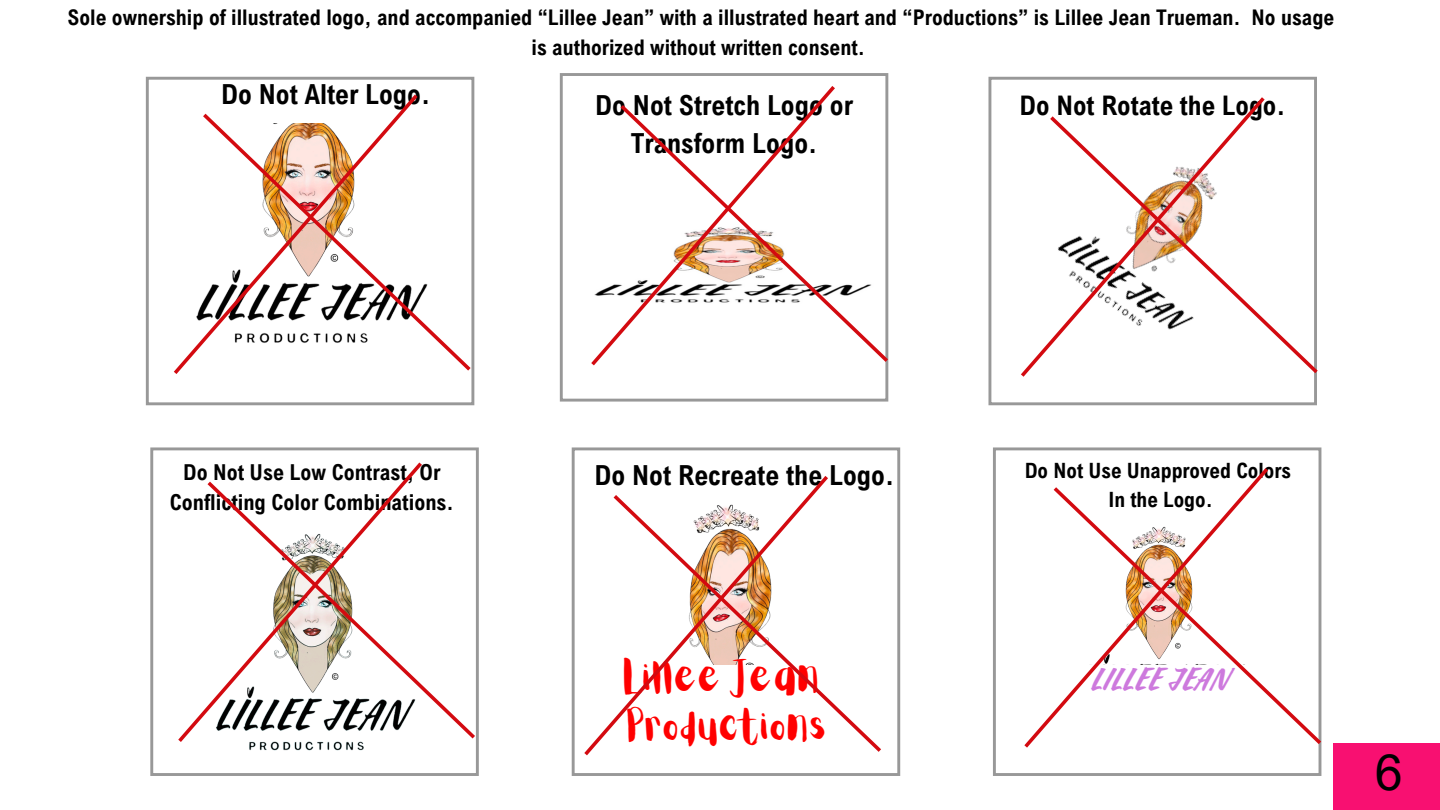
<style>
.page{position:relative;width:1440px;height:810px;background:#fff}
.page>*{position:absolute;margin:0;border:0;box-sizing:border-box;transform-origin:0 0}
.t1{font:50px "Arial MT Pro";color:#000}
.t2{font:35.6px/49.5px "Aloja Extended";color:#f00}
.t3{font:27.9px "Quotes Script";letter-spacing:.085em;color:#cd79dd}
.t4{font:700 27.6px/38.5px "Arial Nova Cond";color:#000;text-align:center}
.t5{font:700 27px "Arial Nova Cond";color:#000}
.t6{font:700 22px "Arial Nova Cond";color:#000}
.t7{font:700 21.6px/30.1px "Arial Nova Cond";color:#000;text-align:center}
.t8{font:700 21.1px "Arial Nova Cond";color:#000}
</style>
<div class="page">
<div style="left:1333px;top:743px;width:107px;height:67px;background:#f81071"></div>
<div style="left:146px;top:77px;width:328px;height:328px;border:3px solid #989898"></div>
<div style="left:988px;top:77px;width:329px;height:328px;border:3px solid #989898"></div>
<div style="left:560px;top:73px;width:328px;height:329px;border:3px solid #989898"></div>
<div style="left:150px;top:447px;width:329px;height:329px;border:3px solid #989898"></div>
<div style="left:572px;top:447px;width:328px;height:329px;border:3px solid #989898"></div>
<div style="left:993px;top:447px;width:328px;height:329px;border:3px solid #989898"></div>
<img style="left:208px;top:746px;width:213px;height:30px">
<svg style="left:199px;top:110px;width:275px;height:264px"></svg>
<svg style="left:591px;top:86px;width:244px;height:280px"></svg>
<svg style="left:617px;top:101px;width:272px;height:265px"></svg>
<svg style="left:1046px;top:113px;width:272px;height:264px"></svg>
<svg style="left:178px;top:462px;width:244px;height:284px"></svg>
<svg style="left:204px;top:478px;width:275px;height:264px"></svg>
<svg style="left:1050px;top:484px;width:272px;height:264px"></svg>
<svg style="left:610px;top:491px;width:271px;height:261px"></svg>
<h4 class="t7" style="left:68px;top:1px;width:1268px">Sole ownership of illustrated logo, and accompanied “Lillee Jean” with a illustrated heart and “Productions” is Lillee Jean Trueman. No usage is authorized without written consent.</h4>
<p class="t4" style="left:221px;top:74px;width:211px">Do Not Alter Logo.</p>
<p class="t4" style="left:595px;top:85px;width:259px">Do Not Stretch Logo or<br>Transform Logo.</p>
<p class="t5" style="left:1020px;top:88px;width:267px">Do Not Rotate the Logo.</p>
<p class="t6" style="left:183px;top:458px;width:259px">Do Not Use Low Contrast, Or</p>
<p class="t6" style="left:170px;top:489px;width:286px">Conflicting Color Combinations.</p>
<p class="t4" style="left:594px;top:456px;width:301px">Do Not Recreate the Logo.</p>
<p class="t2" style="left:624px;top:655px;width:206px">Lillee Jean<br>Productions</p>
<h4 class="t8" style="left:1025px;top:457px;width:268px">Do Not Use Unapproved Colors</h4>
<p class="t8" style="left:1108px;top:487px;width:106px">In the Logo.</p>
<p class="t3" style="left:1093px;top:660px;width:137px">LILLEE JEAN</p>
<h1 class="t1" style="left:1375px;top:754px;width:29px">6</h1>
</div>
